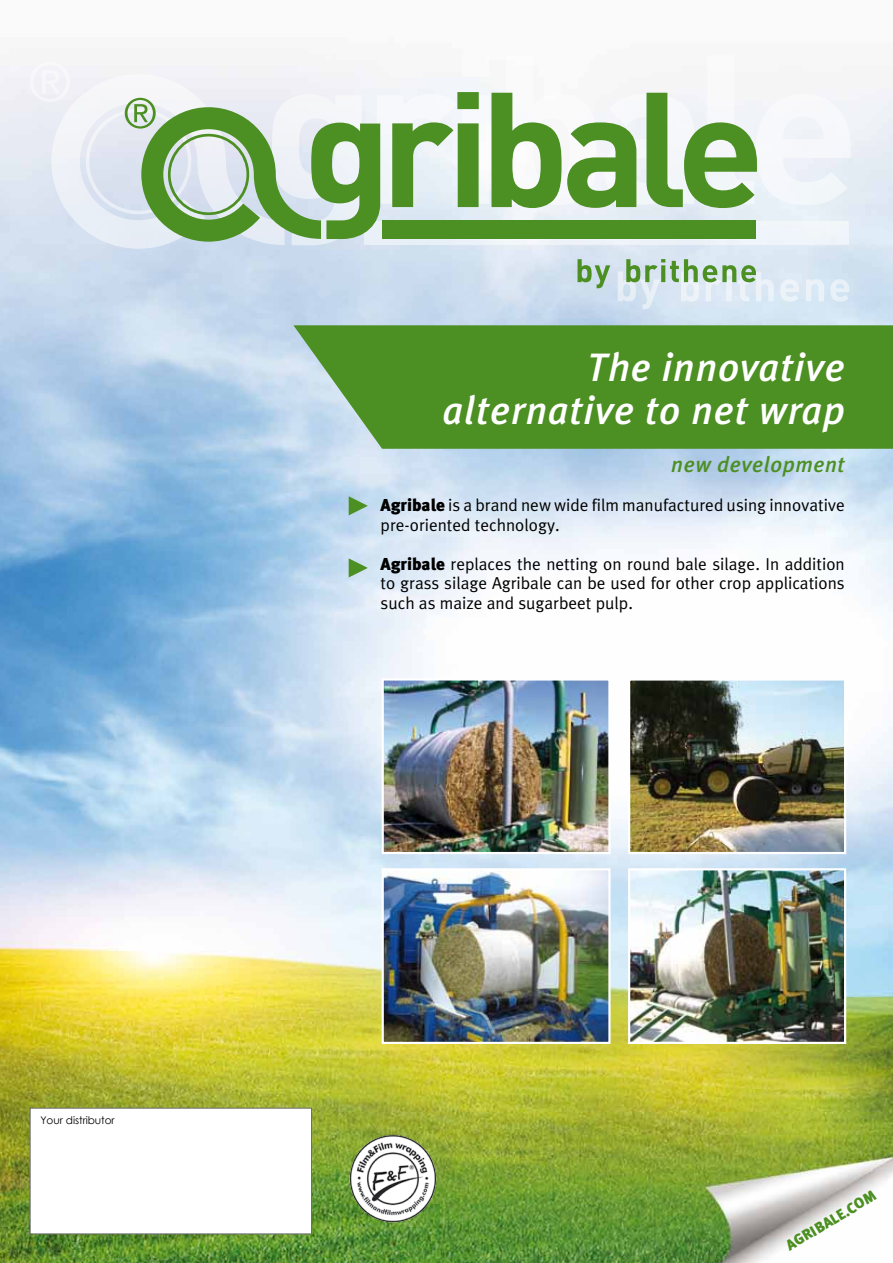
<style>
.page{position:relative;width:893px;height:1263px;background:#fff}
.page>*{position:absolute;margin:0;border:0;box-sizing:border-box;transform-origin:0 0}
.t1{font:italic 500 39.6px/43.2px "Meta Plus";letter-spacing:.025em;color:#fff;text-align:right}
.t2{font:italic 500 22.05px "Meta Plus";letter-spacing:.025em;color:#4c8f22}
.t3{font:17.25px/19.5px "Meta Plus Normal";color:#000}
.t4{font:900 15px "Meta Plus";color:#4c8f22}
.t5{font:10.5px "Century Gothic";letter-spacing:-.005em;color:#000}
.s1{font-family:"Meta Plus";font-weight:900}
</style>
<div class="page">
<img style="left:0;top:65px;width:893px;height:1198px">
<svg style="left:780px;top:279px;width:19px;height:22px"></svg>
<svg style="left:806px;top:279px;width:18px;height:22px"></svg>
<svg style="left:830px;top:279px;width:19px;height:22px"></svg>
<svg style="left:577px;top:259px;width:33px;height:29px"></svg>
<svg style="left:618px;top:259px;width:156px;height:50px;background:#c7dad5"></svg>
<svg style="left:30px;top:65px;width:821px;height:184px"></svg>
<svg style="left:293px;top:325px;width:600px;height:124px;background:#569533"></svg>
<div style="left:30px;top:1108px;width:282px;height:126px;background:#fff;border:1px solid #6b6c6e"></div>
<img style="left:631px;top:871px;width:212px;height:170px">
<div style="left:628px;top:868px;width:218px;height:176px;border:2px solid #fff"></div>
<img style="left:631px;top:681px;width:212px;height:170px">
<div style="left:628px;top:678px;width:218px;height:176px;border:2px solid #fff"></div>
<img style="left:385px;top:871px;width:223px;height:170px">
<div style="left:382px;top:868px;width:229px;height:176px;border:2px solid #fff"></div>
<img style="left:385px;top:681px;width:223px;height:170px">
<div style="left:382px;top:678px;width:229px;height:176px;border:2px solid #fff"></div>
<svg style="left:349px;top:496px;width:19px;height:19px"></svg>
<svg style="left:349px;top:558px;width:19px;height:19px"></svg>
<img style="left:341px;top:1127px;width:104px;height:103px">
<p class="t5" style="left:40px;top:1114px;width:76px">Your distributor</p>
<h1 class="t1" style="left:443px;top:345px;width:404px">The innovative alternative to net wrap</h1>
<p class="t2" style="left:671px;top:452px;width:175px">new development</p>
<p class="t3" style="left:381px;top:495px;width:466px"><span class="s1">Agribale</span> is a brand new wide film manufactured using innovative pre-oriented technology.</p>
<p class="t3" style="left:381px;top:554px;width:466px;text-align:justify"><span class="s1">Agribale</span> replaces the netting on round bale silage. In addition to grass silage Agribale can be used for other crop applications such as maize and sugarbeet pulp.</p>
<p class="t4" style="left:783px;top:1239px;width:103px;rotate:-31deg">AGRIBALE.com</p>
</div>
